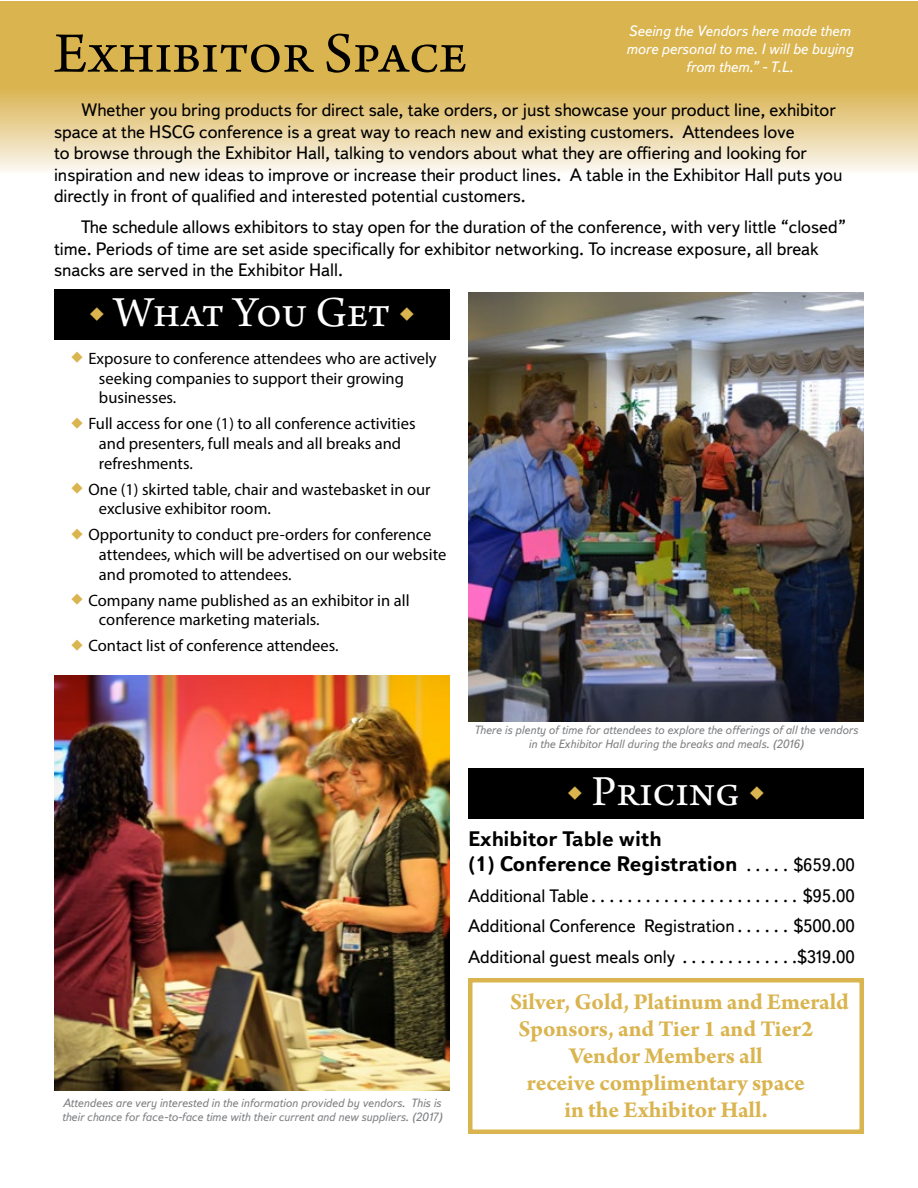
<style>
.page{position:relative;width:918px;height:1188px;background:#fff}
.page>*{position:absolute;margin:0;border:0;box-sizing:border-box;transform-origin:0 0}
.t1{font:60px "Arno Pro";letter-spacing:-.005em;color:#000}
.t2{font:45px "Arno Pro";letter-spacing:-.005em;color:#fff}
.t3{font:700 24px "Arno Pro";letter-spacing:-.005em;color:#dab44f}
.t4{font:700 21px/25.2px "Textbook New";color:#000}
.t5{font:18px/21.6px "Textbook New";color:#000}
.t6{font:16.5px/19.8px "Myriad Pro";color:#000}
.t7{font:italic 15px/18px "Textbook New";color:#fff;text-align:center}
.t8{font:italic 12px/14.4px "Textbook New";color:#808285;text-align:center}
.s1{color:#dab44f}
.s2{font-weight:400;font-size:18px}
</style>
<div class="page">
<div style="left:0;top:88px;width:918px;height:86px;background:linear-gradient(to bottom,#d9b350,#fcf8f3)"></div>
<div style="left:0;top:1px;width:918px;height:87px;background:#dab44f"></div>
<div style="left:54px;top:290px;width:396px;height:50px;background:#000"></div>
<div style="left:468px;top:978px;width:396px;height:156px;border:4px solid #dab44f"></div>
<div style="left:468px;top:768px;width:396px;height:51px;background:#000"></div>
<img style="left:468px;top:293px;width:396px;height:428px">
<img style="left:54px;top:675px;width:396px;height:416px">
<p class="t7" style="left:626px;top:22px;width:228px">Seeing the Vendors here made them more personal to me. I will be buying from them.” - T.L.</p>
<h1 class="t1" style="left:54px;top:19px;width:414px">Exhibitor Space</h1>
<p class="t5" style="left:54px;top:99px;width:790px;text-indent:27px">Whether you bring products for direct sale, take orders, or just showcase your product line, exhibitor space at the HSCG conference is a great way to reach new and existing customers. Attendees love<br>to browse through the Exhibitor Hall, talking to vendors about what they are offiering and looking for inspiration and new ideas to improve or increase their product lines. A table in the Exhibitor Hall puts you directly in front of qualified and interested potential customers.</p>
<p class="t5" style="left:54px;top:216px;width:794px;text-indent:27px">The schedule allows exhibitors to stay open for the duration of the conference, with very little “closed” time. Periods of time are set aside specifically for exhibitor networking. To increase exposure, all break snacks are served in the Exhibitor Hall.</p>
<h2 class="t2" style="left:89px;top:287px;width:303px"><span class="s1">◆</span> What You Get</h2>
<p class="t6" style="left:99px;top:348px;width:339px;text-indent:-28px"><span class="s1">◆</span> Exposure to conference attendees who are actively seeking companies to support their growing businesses.</p>
<p class="t6" style="left:99px;top:413px;width:318px;text-indent:-28px"><span class="s1">◆</span> Full access for one (1) to all conference activities and presenters, full meals and all breaks and refreshments.</p>
<p class="t6" style="left:99px;top:479px;width:333px;text-indent:-28px"><span class="s1">◆</span> One (1) skirted table, chair and wastebasket in our exclusive exhibitor room.</p>
<p class="t6" style="left:99px;top:524px;width:349px;text-indent:-28px"><span class="s1">◆</span> Opportunity to conduct pre-orders for conference attendees, which will be advertised on our website and promoted to attendees.</p>
<p class="t6" style="left:99px;top:590px;width:312px;text-indent:-28px"><span class="s1">◆</span> Company name published as an exhibitor in all conference marketing materials.</p>
<p class="t6" style="left:70px;top:635px;width:269px"><span class="s1">◆</span> Contact list of conference attendees.</p>
<p class="t8" style="left:62px;top:1096px;width:382px;text-align:left">Attendees are very interested in the information provided by vendors. This is their chance for face-to-face time with their current and new suppliers. (2017)</p>
<p class="t8" style="left:474px;top:723px;width:385px">There is plenty of time for attendees to explore the offerings of all the vendors in the Exhibitor Hall during the breaks and meals. (2016)</p>
<h2 class="t2" style="left:567px;top:765px;width:175px"><span class="s1">◆</span> Pricing</h2>
<p class="t4" style="left:468px;top:826px;width:275px">Exhibitor Table with<br>(1) Conference Registration <span class="s2">......</span></p>
<p class="t5" style="left:794px;top:854px;width:63px">$659.00</p>
<p class="t5" style="left:468px;top:885px;width:129px">Additional Table .......................</p>
<p class="t5" style="left:803px;top:885px;width:53px">$95.00</p>
<p class="t5" style="left:468px;top:915px;width:275px">Additional Conference Registration ......</p>
<p class="t5" style="left:794px;top:915px;width:63px">$500.00</p>
<p class="t5" style="left:468px;top:946px;width:220px">Additional guest meals only ............</p>
<p class="t5" style="left:797px;top:946px;width:59px">$319.00</p>
<h3 class="t3" style="left:510px;top:988px;width:341px">Silver, Gold, Platinum and Emerald</h3>
<h3 class="t3" style="left:519px;top:1015px;width:296px">Sponsors, and Tier 1 and Tier2</h3>
<h3 class="t3" style="left:569px;top:1042px;width:195px">Vendor Members all</h3>
<h3 class="t3" style="left:527px;top:1069px;width:280px">receive complimentary space</h3>
<h3 class="t3" style="left:564px;top:1096px;width:205px">in the Exhibitor Hall.</h3>
</div>
